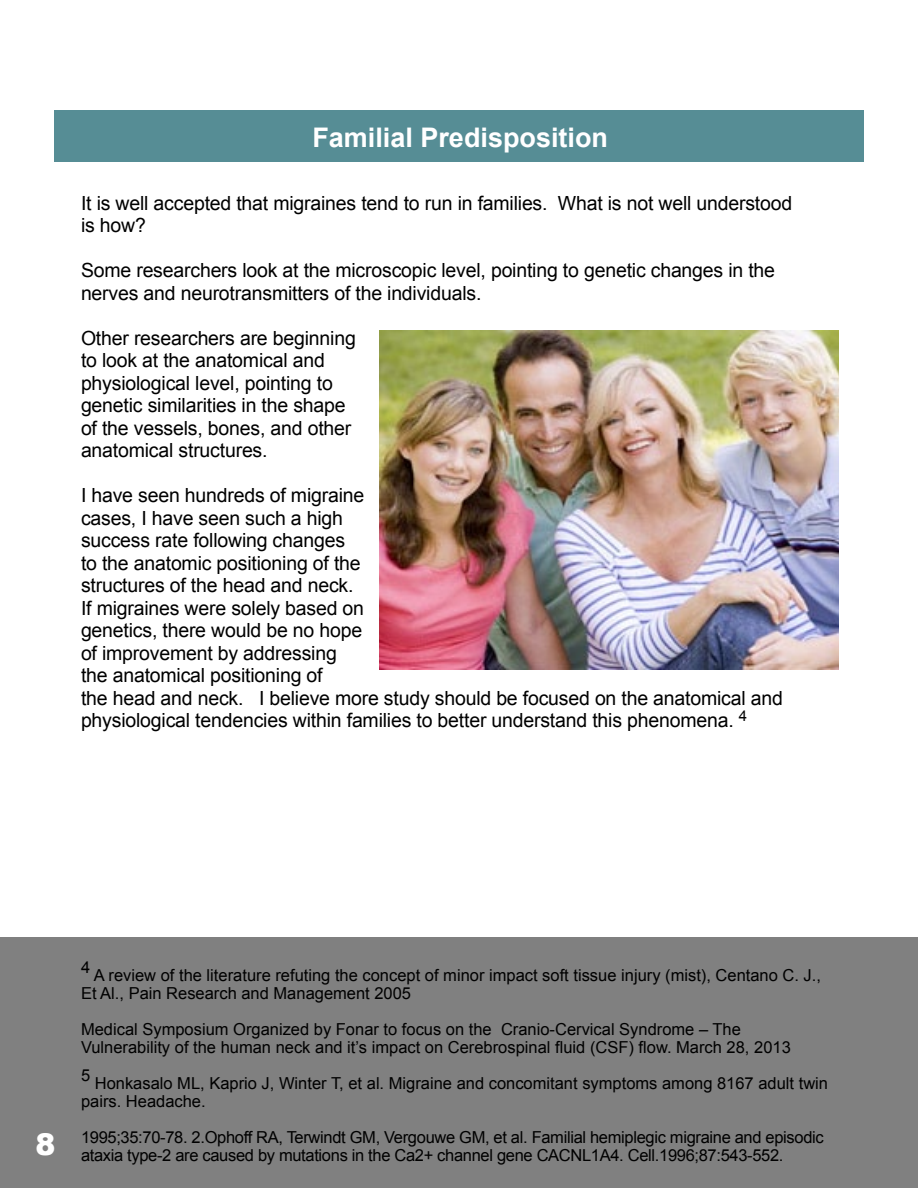
<style>
.page{position:relative;width:918px;height:1188px;background:#fff}
.page>*{position:absolute;margin:0;border:0;box-sizing:border-box;transform-origin:0 0}
.t1{font:900 30px "Arial";color:#fff}
.t2{font:700 27px "Arial";color:#fff}
.t3{font:19.5px/22.5px "Arial";letter-spacing:-.01em;color:#000}
.t4{font:16.5px/18px "Arial";color:#000}
.t5{font:16.5px/18px "Arial";letter-spacing:-.02em;color:#000}
</style>
<div class="page">
<div style="left:0;top:938px;width:918px;height:250px;background:#808080"></div>
<div style="left:54px;top:111px;width:810px;height:51px;background:#568d95"></div>
<img style="left:379px;top:330px;width:459px;height:339px">
<h2 class="t2" style="left:312px;top:120px;width:297px">Familial Predisposition</h2>
<p class="t3" style="left:81px;top:192px;width:713px">It is well accepted that migraines tend to run in families. What is not well understood is how?</p>
<p class="t3" style="left:81px;top:259px;width:696px">Some researchers look at the microscopic level, pointing to genetic changes in the nerves and neurotransmitters of the individuals.</p>
<p class="t3" style="left:81px;top:327px;width:276px">Other researchers are beginning to look at the anatomical and physiological level, pointing to genetic similarities in the shape of the vessels, bones, and other anatomical structures.</p>
<p class="t3" style="left:81px;top:484px;width:703px">I have seen hundreds of migraine<br>cases, I have seen such a high<br>success rate following changes<br>to the anatomic positioning of the<br>structures of the head and neck.<br>If migraines were solely based on<br>genetics, there would be no hope<br>of improvement by addressing<br>the anatomical positioning of<br>the head and neck. I believe more study should be focused on the anatomical and physiological tendencies within families to better understand this phenomena. <sup>4</sup></p>
<h1 class="t1" style="left:35px;top:1123px;width:22px">8</h1>
<p class="t4" style="left:81px;top:959px;width:11px">4</p>
<p class="t4" style="left:81px;top:966px;width:742px;text-indent:13px">A review of the literature refuting the concept of minor impact soft tissue injury (mist), Centano C. J.,<br>Et Al., Pain Research and Management 2005</p>
<p class="t4" style="left:81px;top:1020px;width:711px">Medical Symposium Organized by Fonar to focus on the Cranio-Cervical Syndrome – The<br>Vulnerability of the human neck and it’s impact on Cerebrospinal fluid (CSF) flow. March 28, 2013</p>
<p class="t4" style="left:81px;top:1067px;width:11px">5</p>
<p class="t4" style="left:81px;top:1074px;width:749px;text-indent:14px">Honkasalo ML, Kaprio J, Winter T, et al. Migraine and concomitant symptoms among 8167 adult twin pairs. Headache.</p>
<p class="t5" style="left:81px;top:1128px;width:744px">1995;35:70-78. 2.Ophoff RA, Terwindt GM, Vergouwe GM, et al. Familial hemiplegic migraine and episodic ataxia type-2 are caused by mutations in the Ca2+ channel gene CACNL1A4. Cell.1996;87:543-552.</p>
</div>
